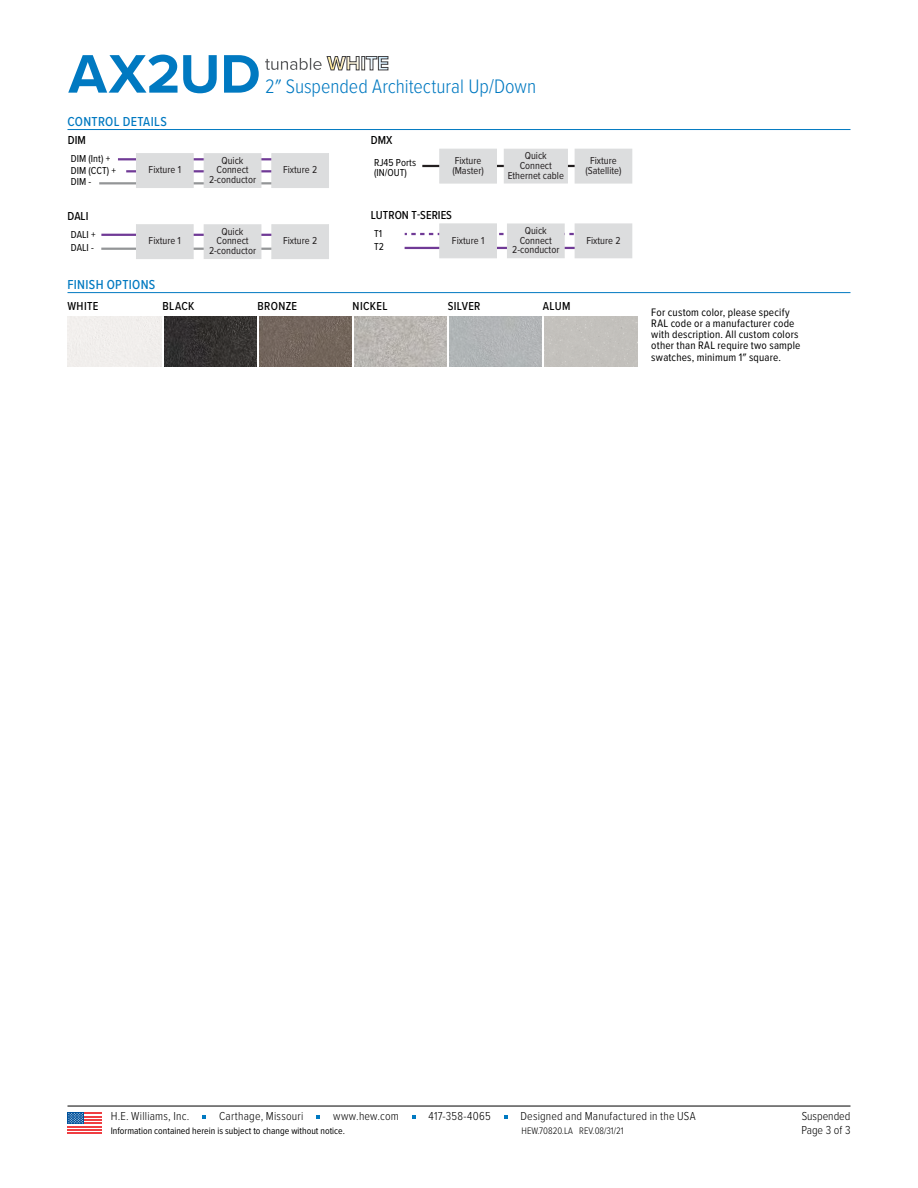
<style>
.page{position:relative;width:918px;height:1188px;background:#fff}
.page>*{position:absolute;margin:0;border:0;box-sizing:border-box;transform-origin:0 0}
.t1{font:700 56.25px "Proxima Nova";color:#0079c1}
.t2{font:300 20.25px "Proxima Nova Cond";color:#0079c1}
.t3{font:500 13.5px "Proxima Nova Cond";letter-spacing:.025em;color:#0079c1}
.t4{font:300 12px "Proxima Nova Cond";letter-spacing:.015em;color:#000}
.t5{font:500 12px "Proxima Nova Cond";letter-spacing:.02em;color:#000}
.t6{font:500 12px "Proxima Nova Cond";color:#000}
.t7{font:11.25px/11.2px "Proxima Nova Cond";letter-spacing:.02em;color:#000}
.t8{font:10.5px/9.8px "Proxima Nova Cond";color:#231f20;text-align:center}
.t9{font:10.5px/13.2px "Proxima Nova Cond";letter-spacing:.005em;color:#000}
.t10{font:9.75px "Proxima Nova Cond";color:#000}
.t11{font:300 9.75px "Proxima Nova Cond";color:#000}
</style>
<div class="page">
<hr style="left:68px;top:129px;width:782px;height:1px;background:#0079c1">
<hr style="left:68px;top:292px;width:782px;height:1px;background:#0079c1">
<hr style="left:101px;top:234px;width:176px;height:2px;background:#703a96">
<hr style="left:101px;top:248px;width:194px;height:2px;background:#939597">
<div style="left:136px;top:225px;width:57px;height:34px;background:#dcddde"></div>
<div style="left:136px;top:224px;width:58px;height:35px;border:1px solid #dcddde"></div>
<div style="left:272px;top:225px;width:57px;height:34px;background:#dcddde"></div>
<div style="left:271px;top:224px;width:58px;height:35px;border:1px solid #dcddde"></div>
<div style="left:204px;top:225px;width:57px;height:34px;background:#dcddde"></div>
<div style="left:204px;top:224px;width:57px;height:35px;border:1px solid #dcddde"></div>
<hr style="left:126px;top:170px;width:159px;height:2px;background:#703a96">
<hr style="left:422px;top:165px;width:158px;height:2px;background:#231f20">
<div style="left:439px;top:149px;width:58px;height:34px;background:#dcddde"></div>
<div style="left:575px;top:149px;width:57px;height:34px;background:#dcddde"></div>
<div style="left:504px;top:149px;width:64px;height:35px;background:#dcddde;border:1px solid #dcddde"></div>
<hr style="left:118px;top:158px;width:167px;height:2px;background:#703a96">
<hr style="left:99px;top:182px;width:198px;height:2px;background:#939597">
<div style="left:136px;top:153px;width:58px;height:35px;background:#dcddde"></div>
<div style="left:271px;top:153px;width:58px;height:35px;background:#dcddde"></div>
<div style="left:204px;top:153px;width:57px;height:35px;background:#dcddde"></div>
<svg style="left:405px;top:233px;width:170px;height:2px"></svg>
<hr style="left:405px;top:247px;width:194px;height:2px;background:#703a96">
<div style="left:439px;top:224px;width:58px;height:34px;background:#dcddde"></div>
<div style="left:575px;top:224px;width:57px;height:34px;background:#dcddde"></div>
<div style="left:507px;top:224px;width:57px;height:34px;background:#dcddde"></div>
<div style="left:507px;top:223px;width:58px;height:35px;border:1px solid #dcddde"></div>
<div style="left:68px;top:316px;width:93px;height:50px;background:#f1eeec"></div>
<img style="left:164px;top:316px;width:92px;height:50px">
<img style="left:259px;top:316px;width:92px;height:50px">
<img style="left:354px;top:316px;width:92px;height:50px">
<div style="left:449px;top:316px;width:92px;height:50px;background:#b2b5b7"></div>
<div style="left:544px;top:316px;width:94px;height:50px;background:#c3c1bc"></div>
<hr style="left:68px;top:1106px;width:782px;height:1px;background:#000">
<svg style="left:202px;top:1116px;width:4px;height:3px"></svg>
<svg style="left:316px;top:1116px;width:4px;height:3px"></svg>
<svg style="left:412px;top:1116px;width:4px;height:3px"></svg>
<div style="left:68px;top:1112px;width:34px;height:22px;background:linear-gradient(to right,#fff,#fff)"></div>
<hr style="left:68px;top:1126px;width:34px;height:1px;background:#ef3e42">
<hr style="left:68px;top:1129px;width:34px;height:2px;background:#ef3e42">
<hr style="left:68px;top:1132px;width:34px;height:2px;background:#ef3e42">
<hr style="left:68px;top:1122px;width:34px;height:2px;background:#ef3e42">
<hr style="left:68px;top:1119px;width:34px;height:2px;background:#ef3e42">
<hr style="left:68px;top:1116px;width:34px;height:1px;background:#ef3e42">
<hr style="left:68px;top:1112px;width:34px;height:2px;background:#ef3e42">
<div style="left:68px;top:1112px;width:16px;height:12px;background:#00529c"></div>
<svg style="left:68px;top:1113px;width:15px;height:11px"></svg>
<svg style="left:265px;top:56px;width:123px;height:14px"></svg>
<h1 class="t1" style="left:69px;top:32px;width:194px">AX2UD</h1>
<h2 class="t2" style="left:265px;top:71px;width:273px">2″ Suspended Architectural Up/Down</h2>
<p class="t3" style="left:68px;top:112px;width:101px">CONTROL DETAILS</p>
<p class="t5" style="left:68px;top:131px;width:20px">DIM</p>
<p class="t9" style="left:71px;top:153px;width:47px;line-height:11.4px">DIM (Int) +<br>DIM (CCT) +<br>DIM -</p>
<p class="t8" style="left:149px;top:164px;width:34px">Fixture 1</p>
<p class="t8" style="left:452px;top:155px;width:33px;text-align:left">Fixture (Master)</p>
<p class="t8" style="left:590px;top:155px;width:28px">Fixture</p>
<p class="t5" style="left:371px;top:131px;width:23px">DMX</p>
<p class="t9" style="left:374px;top:157px;width:44px;line-height:9.8px">RJ45 Ports (IN/OUT)</p>
<p class="t8" style="left:508px;top:150px;width:58px">Quick<br>Connect<br>Ethernet cable</p>
<p class="t8" style="left:209px;top:155px;width:49px">Quick<br>Connect<br>2-conductor</p>
<p class="t8" style="left:283px;top:164px;width:36px">Fixture 2</p>
<p class="t8" style="left:585px;top:165px;width:38px">(Satellite)</p>
<p class="t6" style="left:371px;top:206px;width:83px">LUTRON T-SERIES</p>
<p class="t8" style="left:452px;top:235px;width:34px">Fixture 1</p>
<p class="t8" style="left:586px;top:235px;width:36px">Fixture 2</p>
<p class="t5" style="left:68px;top:207px;width:23px">DALI</p>
<p class="t9" style="left:71px;top:227px;width:26px">DALI +<br>DALI -</p>
<p class="t8" style="left:512px;top:225px;width:49px">Quick<br>Connect<br>2-conductor</p>
<p class="t8" style="left:209px;top:226px;width:49px">Quick<br>Connect<br>2-conductor</p>
<p class="t9" style="left:374px;top:227px;width:11px">T1<br>T2</p>
<p class="t8" style="left:149px;top:236px;width:34px">Fixture 1</p>
<p class="t8" style="left:283px;top:236px;width:36px">Fixture 2</p>
<p class="t3" style="left:68px;top:275px;width:89px">FINISH OPTIONS</p>
<p class="t5" style="left:68px;top:297px;width:32px">WHITE</p>
<p class="t5" style="left:163px;top:297px;width:33px">BLACK</p>
<p class="t5" style="left:258px;top:297px;width:41px">BRONZE</p>
<p class="t5" style="left:353px;top:297px;width:36px">NICKEL</p>
<p class="t5" style="left:448px;top:297px;width:34px">SILVER</p>
<p class="t5" style="left:543px;top:297px;width:29px">ALUM</p>
<p class="t7" style="left:651px;top:306px;width:151px">For custom color, please specify<br>RAL code or a manufacturer code with description. All custom colors other than RAL require two sample swatches, minimum 1″ square.</p>
<p class="t4" style="left:111px;top:1108px;width:80px">H.E. Williams, Inc.</p>
<p class="t4" style="left:219px;top:1108px;width:86px">Carthage, Missouri</p>
<p class="t4" style="left:333px;top:1108px;width:67px">www.hew.com</p>
<p class="t4" style="left:429px;top:1108px;width:64px">417-358-4065</p>
<p class="t4" style="left:520px;top:1108px;width:177px">Designed and Manufactured in the USA</p>
<p class="t10" style="left:111px;top:1123px;width:236px">Information contained herein is subject to change without notice.</p>
<p class="t4" style="left:802px;top:1108px;width:50px">Suspended</p>
<p class="t11" style="left:522px;top:1124px;width:103px">HEW.70820.LA REV.08/31/21</p>
<p class="t4" style="left:801px;top:1121px;width:51px">Page 3 of 3</p>
</div>
